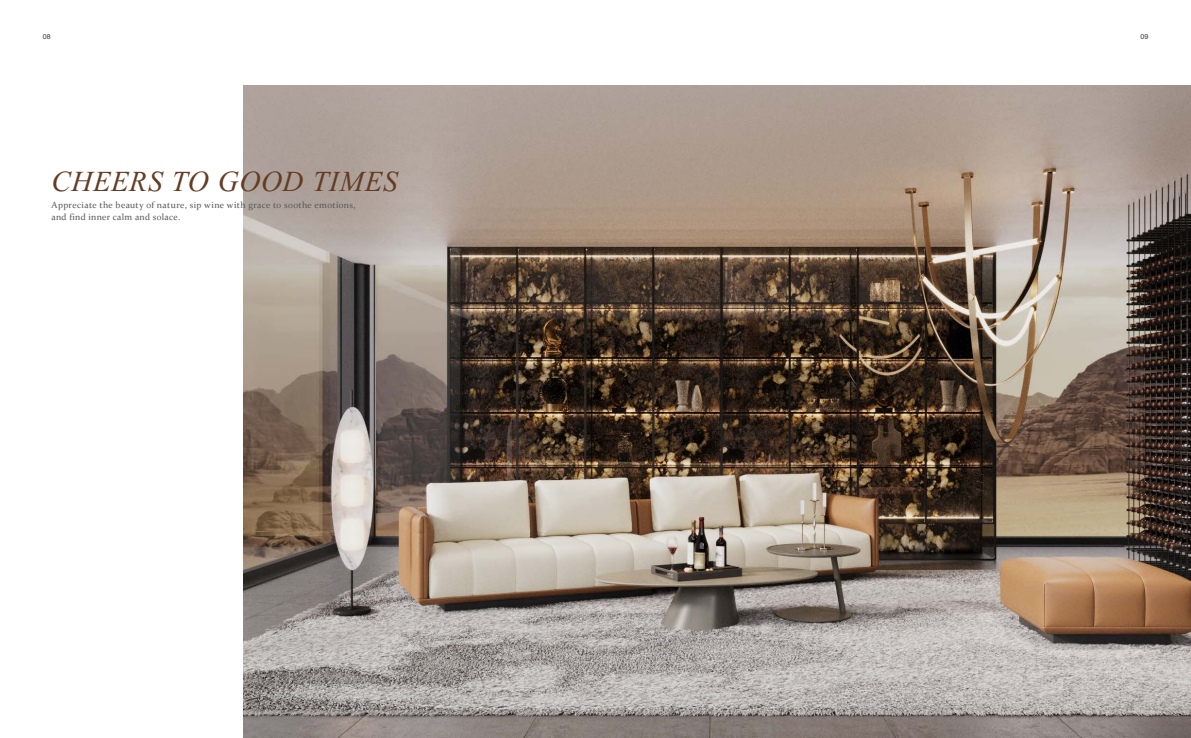
<style>
.page{position:relative;width:1191px;height:738px;background:#fff}
.page>*{position:absolute;margin:0;border:0;box-sizing:border-box;transform-origin:0 0}
.t1{font:36px "Vijaya";letter-spacing:.02em;color:#643c23}
.t2{font:9px/12px "Constantia";letter-spacing:.025em;color:#595757}
.t3{font:7px "Helvetica";color:#3e3a39}
</style>
<div class="page">
<img style="left:244px;top:85px;width:947px;height:652px">
<p class="t3" style="left:43px;top:32px;width:9px">08</p>
<p class="t3" style="left:1140px;top:32px;width:9px">09</p>
<h1 class="t1" style="left:52px;top:152px;width:347px">CHEERS TO GOOD TIMES</h1>
<p class="t2" style="left:52px;top:199px;width:306px">Appreciate the beauty of nature, sip wine with grace to soothe emotions, and find inner calm and solace.</p>
</div>
